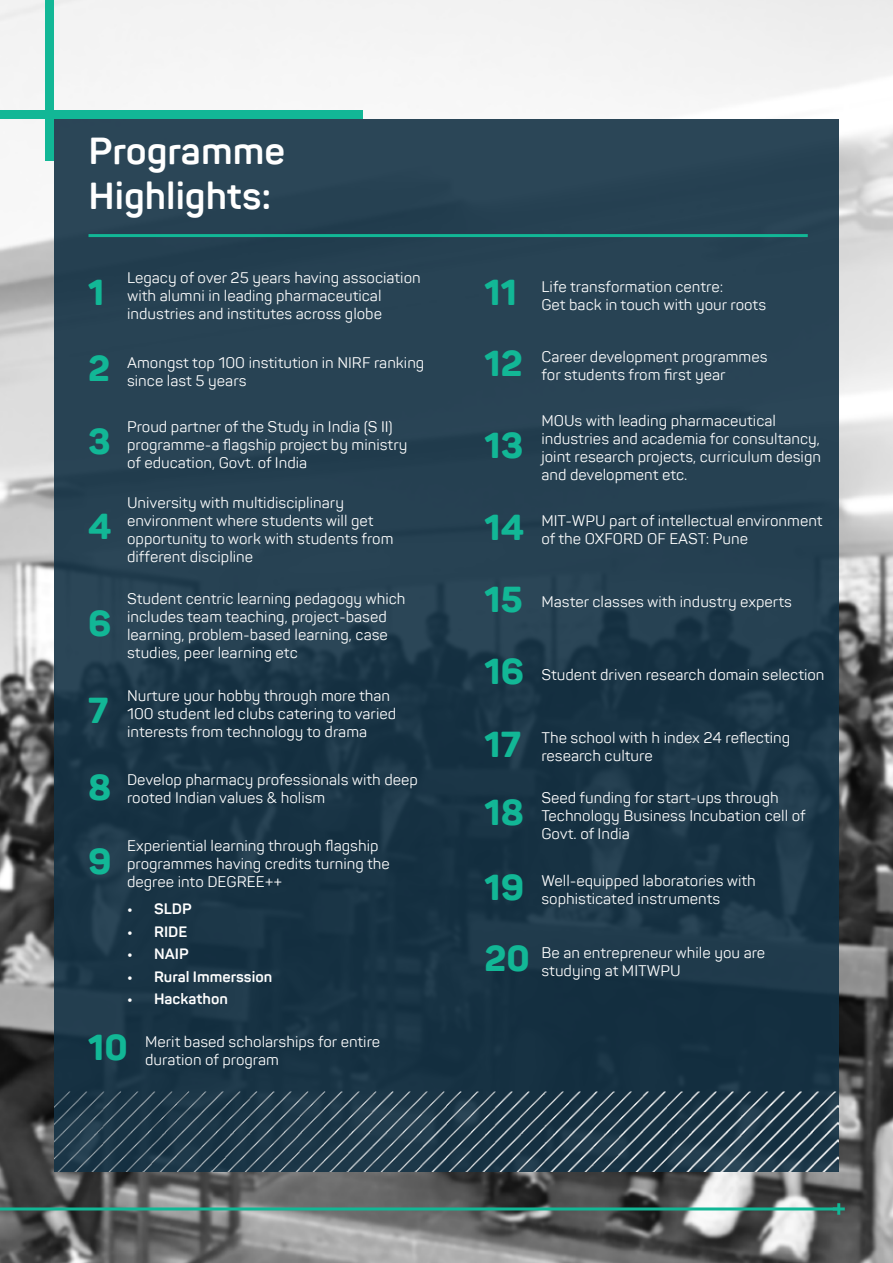
<style>
.page{position:relative;width:893px;height:1263px;background:#fff}
.page>*{position:absolute;margin:0;border:0;box-sizing:border-box;transform-origin:0 0}
.t1{font:700 37.5px/45px "Panton";color:#fff}
.t2{font:800 36px/72.9px "Panton";color:#12b796}
.t3{font:15px/18px "Panton";color:#fff}
.t4{font:700 15px "Panton";color:#fff}
</style>
<div class="page">
<img style="left:0;top:0;width:893px;height:1263px">
<div style="left:54px;top:119px;width:785px;height:1052px;background:linear-gradient(to right,#213c4d,#203b4c)"></div>
<hr style="left:88px;top:234px;width:720px;height:3px;background:#12b796">
<div style="left:45px;top:0;width:9px;height:161px;background:#12b796"></div>
<div style="left:0;top:110px;width:362px;height:9px;background:#12b796"></div>
<img style="left:54px;top:1091px;width:785px;height:80px">
<hr style="left:0;top:1207px;width:839px;height:3px;background:#12b796">
<svg style="left:833px;top:1203px;width:12px;height:12px"></svg>
<h1 class="t1" style="left:88px;top:128px;width:198px">Programme<br>Highlights:</h1>
<h2 class="t2" style="left:88px;top:256px;width:18px">1</h2>
<h2 class="t2" style="left:88px;top:332px;width:24px">2<br>3</h2>
<h2 class="t2" style="left:88px;top:490px;width:25px">4</h2>
<h2 class="t2" style="left:88px;top:586px;width:25px">6</h2>
<h2 class="t2" style="left:88px;top:674px;width:22px">7</h2>
<h2 class="t2" style="left:88px;top:751px;width:25px">8</h2>
<h2 class="t2" style="left:88px;top:824px;width:25px">9</h2>
<p class="t3" style="left:127px;top:269px;width:295px">Legacy of over 25 years having association with alumni in leading pharmaceutical industries and institutes across globe</p>
<p class="t3" style="left:127px;top:353px;width:299px">Amongst top 100 institution in NIRF ranking since last 5 years</p>
<p class="t3" style="left:127px;top:417px;width:282px">Proud partner of the Study in India (S II) programme-a flagship project by ministry of education, Govt. of India</p>
<p class="t3" style="left:127px;top:493px;width:268px">University with multidisciplinary environment where students will get opportunity to work with students from different discipline</p>
<p class="t3" style="left:127px;top:590px;width:280px">Student centric learning pedagogy which includes team teaching, project-based learning, problem-based learning, case studies, peer learning etc</p>
<p class="t3" style="left:127px;top:686px;width:271px">Nurture your hobby through more than<br>100 student led clubs catering to varied interests from technology to drama</p>
<p class="t3" style="left:127px;top:771px;width:292px">Develop pharmacy professionals with deep</p>
<p class="t3" style="left:127px;top:789px;width:200px">rooted Indian values &amp; holism</p>
<p class="t3" style="left:127px;top:837px;width:264px">Experiential learning through flagship programmes having credits turning the degree into DEGREE++</p>
<p class="t4" style="left:127px;top:899px;width:66px">• SLDP</p>
<p class="t4" style="left:127px;top:922px;width:62px">• RIDE</p>
<p class="t4" style="left:127px;top:944px;width:63px">• NAIP</p>
<p class="t4" style="left:127px;top:967px;width:147px">• Rural Immerssion</p>
<p class="t4" style="left:127px;top:989px;width:102px">• Hackathon</p>
<h2 class="t2" style="left:88px;top:1011px;width:41px">10</h2>
<p class="t3" style="left:145px;top:1032px;width:237px">Merit based scholarships for entire</p>
<p class="t3" style="left:145px;top:1050px;width:135px">duration of program</p>
<h2 class="t2" style="left:484px;top:256px;width:34px">11</h2>
<h2 class="t2" style="left:484px;top:326px;width:40px">12</h2>
<p class="t3" style="left:541px;top:278px;width:183px">Life transformation centre:</p>
<p class="t3" style="left:541px;top:296px;width:226px">Get back in touch with your roots</p>
<p class="t3" style="left:541px;top:348px;width:228px">Career development programmes</p>
<p class="t3" style="left:541px;top:366px;width:186px">for students from first year</p>
<h2 class="t2" style="left:484px;top:408px;width:40px">13</h2>
<p class="t3" style="left:541px;top:412px;width:281px">MOUs with leading pharmaceutical industries and academia for consultancy, joint research projects, curriculum design and development etc.</p>
<h2 class="t2" style="left:484px;top:490px;width:41px;line-height:72.3px;text-align:justify">14<br>15<br>16<br>17</h2>
<h2 class="t2" style="left:484px;top:776px;width:47px">18<br>19<br>20</h2>
<p class="t3" style="left:541px;top:512px;width:283px">MIT-WPU part of intellectual environment of the OXFORD OF EAST: Pune</p>
<p class="t3" style="left:541px;top:593px;width:252px">Master classes with industry experts</p>
<p class="t3" style="left:541px;top:665px;width:285px">Student driven research domain selection</p>
<p class="t3" style="left:541px;top:729px;width:250px">The school with h index 24 reflecting research culture</p>
<p class="t3" style="left:541px;top:788px;width:266px">Seed funding for start-ups through<br>Technology Business Incubation cell of<br>Govt. of India</p>
<p class="t3" style="left:541px;top:872px;width:216px">Well-equipped laboratories with sophisticated instruments</p>
<p class="t3" style="left:541px;top:943px;width:225px">Be an entrepreneur while you are studying at MITWPU</p>
</div>
